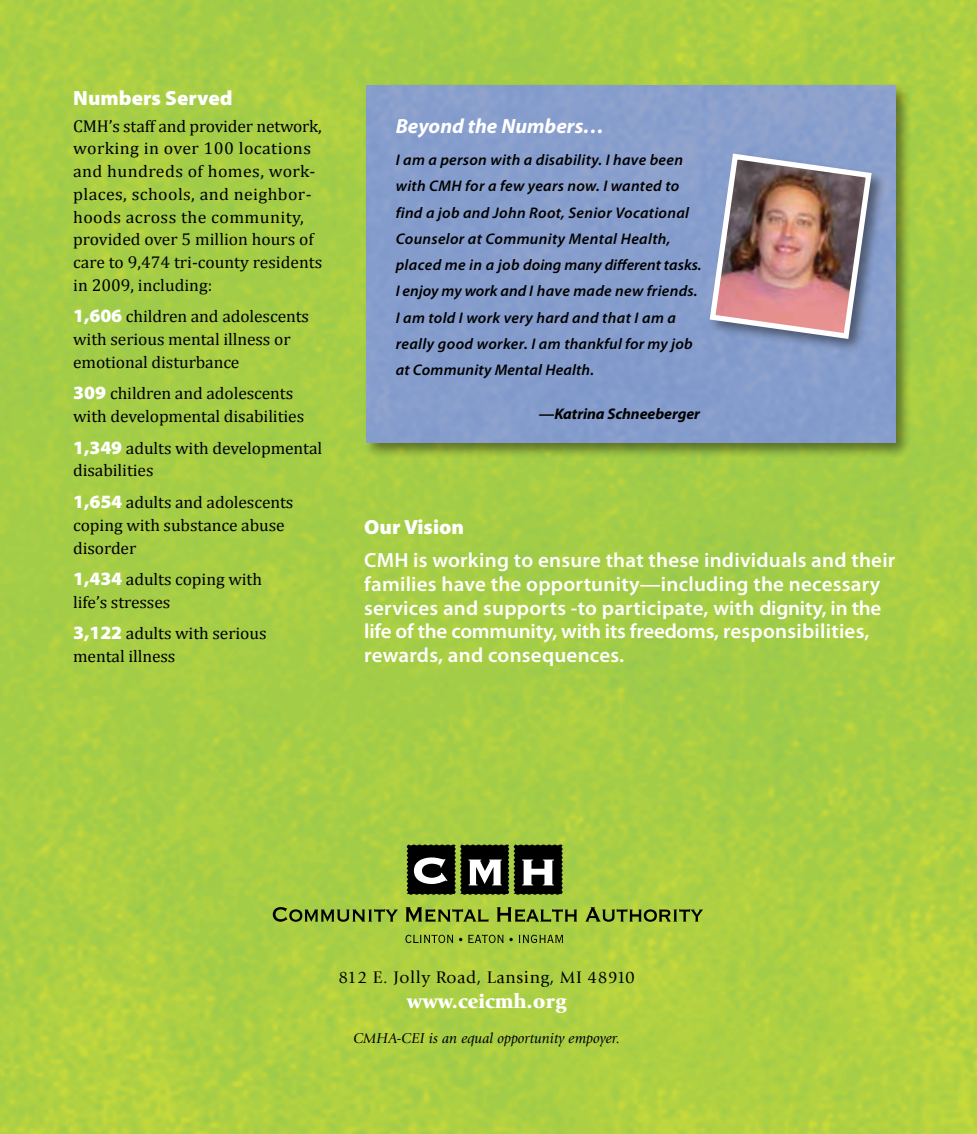
<style>
.page{position:relative;width:977px;height:1134px;background:#fff}
.page>*{position:absolute;margin:0;border:0;box-sizing:border-box;transform-origin:0 0}
.t1{font:900 21px "Giovanni";color:#fff}
.t2{font:600 20.65px/23.6px "Myriad Pro";letter-spacing:.01em;color:#fff}
.t3{font:900 20.65px "Myriad Pro";color:#fff}
.t4{font:italic 700 20.65px "Myriad Pro";color:#fff}
.t5{font:17.5px "Giovanni";letter-spacing:.035em;color:#000}
.t6{font:17.15px/22.8px "Cambria";letter-spacing:-.005em;color:#000}
.t7{font:italic 600 15.4px/26.2px "Myriad Pro";letter-spacing:.02em;color:#000}
.t8{font:italic 700 15.4px "Myriad Pro";letter-spacing:-.005em;color:#000}
.t9{font:italic 14.88px "Giovanni";color:#000}
.s1{font-family:"Myriad Pro";font-weight:900;font-size:18.9px;color:#fff}
</style>
<div class="page">
<img style="left:0;top:0;width:976px;height:1134px">
<div style="left:363px;top:82px;width:548px;height:377px;background:#000;opacity:.45"></div>
<div style="left:367px;top:86px;width:528px;height:357px;background:#869dcd"></div>
<svg style="left:273px;top:907px;width:125px;height:15px;background:#718b2e"></svg>
<svg style="left:406px;top:907px;width:82px;height:15px"></svg>
<svg style="left:497px;top:907px;width:80px;height:15px"></svg>
<svg style="left:585px;top:907px;width:118px;height:15px;background:#778f2d"></svg>
<svg style="left:405px;top:935px;width:48px;height:8px"></svg>
<svg style="left:468px;top:935px;width:35px;height:8px"></svg>
<svg style="left:518px;top:935px;width:45px;height:8px"></svg>
<svg style="left:407px;top:845px;width:155px;height:50px"></svg>
<div style="left:706px;top:150px;width:180px;height:203px;background:#000;opacity:.45"></div>
<img style="left:706px;top:151px;width:168px;height:191px">
<p class="t3" style="left:73px;top:86px;width:161px">Numbers Served</p>
<p class="t6" style="left:73px;top:114px;width:251px">CMH’s staff and provider network, working in over 100 locations and hundreds of homes, work&shy;places, schools, and neighbor&shy;hoods across the community, provided over 5 million hours of care to 9,474 tri-county residents in 2009, including:</p>
<p class="t6" style="left:73px;top:305px;width:237px"><span class="s1">1,606</span> children and adolescents with serious mental illness or emotional disturbance</p>
<p class="t6" style="left:73px;top:382px;width:232px"><span class="s1">309</span> children and adolescents with developmental disabilities</p>
<p class="t6" style="left:73px;top:436px;width:250px"><span class="s1">1,349</span> adults with developmental disabilities</p>
<p class="t6" style="left:73px;top:491px;width:222px"><span class="s1">1,654</span> adults and adolescents coping with substance abuse disorder</p>
<p class="t6" style="left:73px;top:568px;width:190px"><span class="s1">1,434</span> adults coping with life’s stresses</p>
<p class="t6" style="left:73px;top:622px;width:195px"><span class="s1">3,122</span> adults with serious mental illness</p>
<p class="t4" style="left:396px;top:113px;width:210px">Beyond the Numbers…</p>
<p class="t7" style="left:396px;top:146px;width:307px">I am a person with a disability. I have been with CMH for a few years now. I wanted to find a job and John Root, Senior Vocational Counselor at Community Mental Health, placed me in a job doing many different tasks.<br>I enjoy my work and I have made new friends.<br>I am told I work very hard and that I am a really good worker. I am thankful for my job at Community Mental Health.</p>
<p class="t8" style="left:538px;top:404px;width:163px">—Katrina Schneeberger</p>
<p class="t3" style="left:364px;top:515px;width:101px">Our Vision</p>
<p class="t2" style="left:364px;top:548px;width:532px">CMH is working to ensure that these individuals and their families have the opportunity—including the necessary services and supports -to participate, with dignity, in the life of the community, with its freedoms, responsibilities, rewards, and consequences.</p>
<p class="t5" style="left:338px;top:967px;width:298px">812 E. Jolly Road, Lansing, MI 48910</p>
<p class="t1" style="left:407px;top:988px;width:161px">www.ceicmh.org</p>
<p class="t9" style="left:353px;top:1030px;width:268px">CMHA-CEI is an equal opportunity empoyer.</p>
</div>
